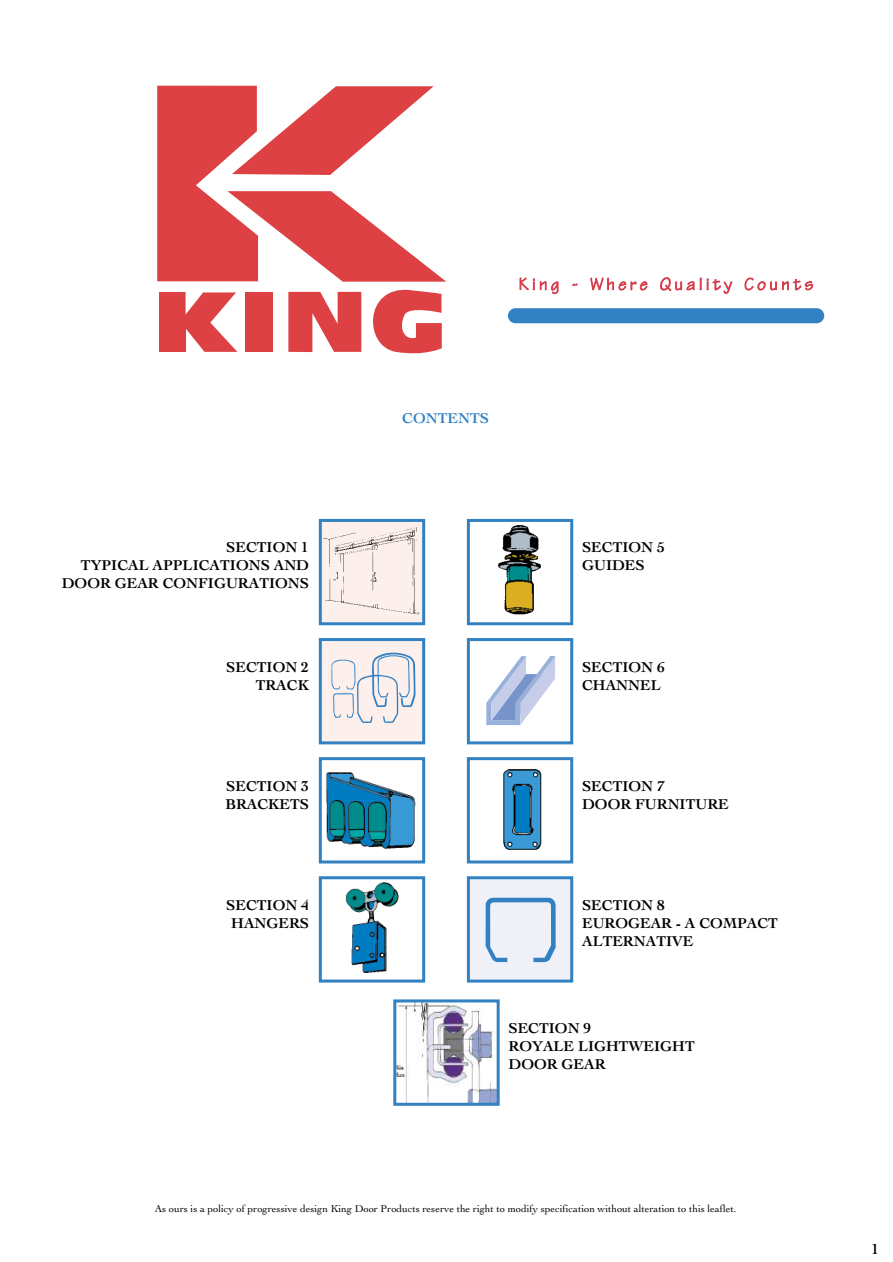
<style>
.page{position:relative;width:893px;height:1262px;background:#fff}
.page>*{position:absolute;margin:0;border:0;box-sizing:border-box;transform-origin:0 0}
.t1{font:18px "Technical";letter-spacing:.19em;color:#d73e4d}
.t2{font:700 15px/18px "Cochin";color:#000}
.t3{font:700 15px "Cochin";color:#3281c3}
.t4{font:10.5px "Cochin";color:#000}
</style>
<div class="page">
<svg style="left:157px;top:86px;width:289px;height:268px"></svg>
<div style="left:322px;top:522px;width:100px;height:100px;background:#fdefeb"></div>
<img style="left:323px;top:527px;width:97px;height:88px">
<div style="left:319px;top:519px;width:106px;height:106px;border:3px solid #3281c3"></div>
<div style="left:322px;top:641px;width:100px;height:100px;background:#fdefeb"></div>
<svg style="left:331px;top:652px;width:84px;height:71px"></svg>
<div style="left:319px;top:638px;width:106px;height:106px;border:3px solid #3281c3"></div>
<img style="left:326px;top:772px;width:90px;height:77px">
<div style="left:319px;top:757px;width:106px;height:106px;border:3px solid #3281c3"></div>
<img style="left:345px;top:882px;width:54px;height:91px">
<div style="left:319px;top:876px;width:106px;height:106px;border:3px solid #3281c3"></div>
<img style="left:498px;top:525px;width:43px;height:90px">
<div style="left:467px;top:519px;width:106px;height:106px;border:3px solid #3281c3"></div>
<svg style="left:486px;top:656px;width:69px;height:69px"></svg>
<div style="left:467px;top:638px;width:106px;height:106px;border:3px solid #3281c3"></div>
<img style="left:503px;top:769px;width:39px;height:81px">
<div style="left:467px;top:757px;width:106px;height:106px;border:3px solid #3281c3"></div>
<div style="left:470px;top:879px;width:100px;height:100px;background:#f0f1f8"></div>
<svg style="left:485px;top:897px;width:70px;height:66px"></svg>
<div style="left:467px;top:876px;width:106px;height:106px;border:3px solid #3281c3"></div>
<div style="left:508px;top:308px;width:316px;height:15px;background:#3281c3;border-radius:8px"></div>
<img style="left:397px;top:1003px;width:98px;height:98px">
<div style="left:393px;top:999px;width:106px;height:106px;border:3px solid #3281c3"></div>
<p class="t1" style="left:518px;top:277px;width:296px">King - Where Quality Counts</p>
<p class="t3" style="left:402px;top:413px;width:88px">CONTENTS</p>
<p class="t2" style="left:62px;top:540px;width:249px;text-align:right">SECTION 1<br>TYPICAL APPLICATIONS AND<br>DOOR GEAR CONFIGURATIONS</p>
<p class="t2" style="left:582px;top:540px;width:84px">SECTION 5<br>GUIDES</p>
<p class="t2" style="left:226px;top:659px;width:84px;text-align:right">SECTION 2<br>TRACK</p>
<p class="t2" style="left:582px;top:659px;width:84px">SECTION 6<br>CHANNEL</p>
<p class="t2" style="left:225px;top:778px;width:85px">SECTION 3<br>BRACKETS</p>
<p class="t2" style="left:582px;top:778px;width:148px">SECTION 7<br>DOOR FURNITURE</p>
<p class="t2" style="left:226px;top:897px;width:84px;text-align:center">SECTION 4<br>HANGERS</p>
<p class="t2" style="left:582px;top:897px;width:197px">SECTION 8<br>EUROGEAR - A COMPACT<br>ALTERNATIVE</p>
<p class="t2" style="left:508px;top:1020px;width:188px">SECTION 9<br>ROYALE LIGHTWEIGHT<br>DOOR GEAR</p>
<p class="t4" style="left:155px;top:1204px;width:583px">As ours is a policy of progressive design King Door Products reserve the right to modify specification without alteration to this leaflet.</p>
<p class="t2" style="left:871px;top:1241px;width:9px">1</p>
</div>
